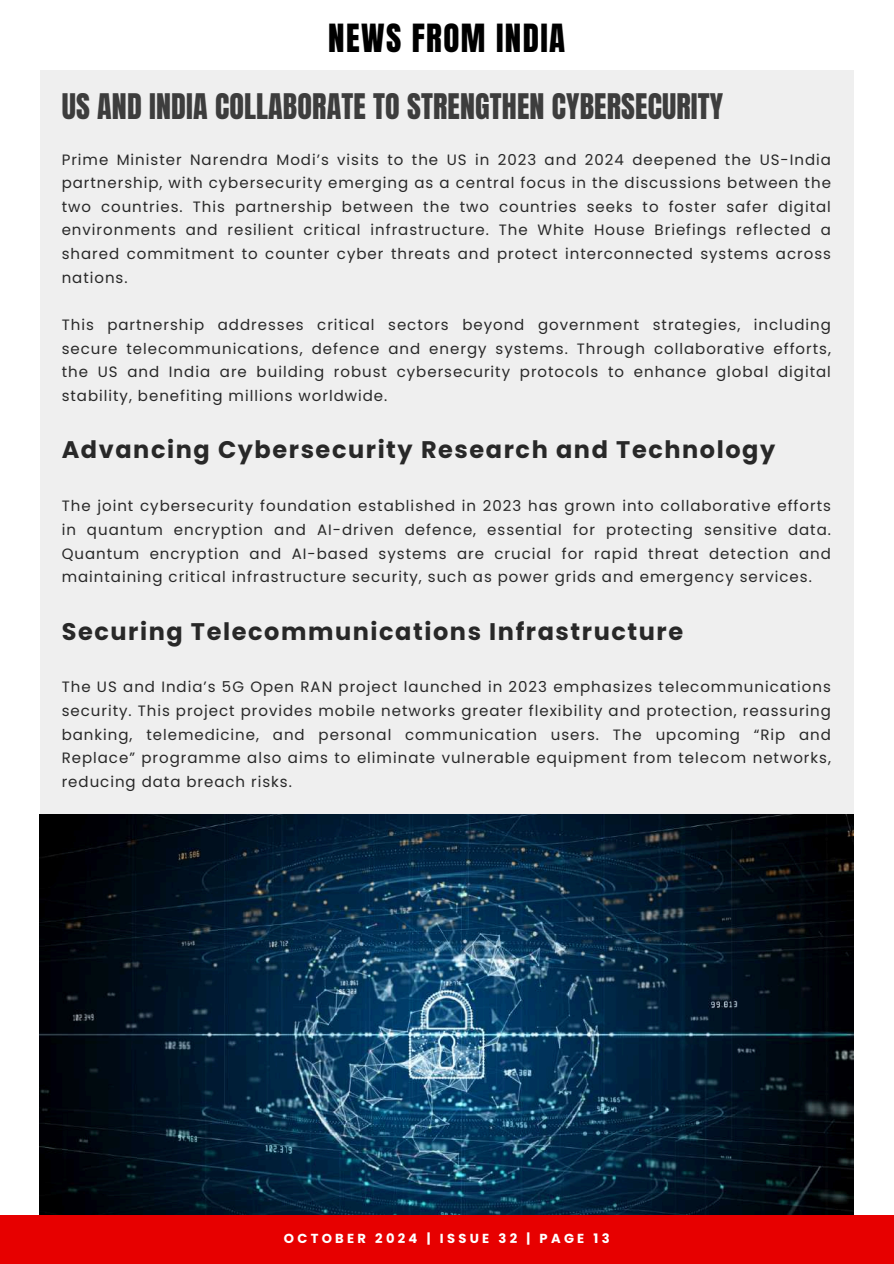
<style>
.page{position:relative;width:894px;height:1264px;background:#fff}
.page>*{position:absolute;margin:0;border:0;box-sizing:border-box;transform-origin:0 0}
.t1{font:33px "Anton";letter-spacing:.04em;color:#000}
.t2{font:30px "Anton";letter-spacing:.005em;color:#3d3d3d}
.t3{font:700 24px "Poppins";letter-spacing:.065em;color:#282828}
.t4{font:15px/23.7px "Poppins";letter-spacing:.065em;color:#282828;text-align:justify}
.t5{font:700 13.05px "Poppins";letter-spacing:.25em;color:#fff}
</style>
<div class="page">
<div style="left:40px;top:71px;width:813px;height:1143px;background:#efefef"></div>
<div style="left:0;top:1215px;width:893px;height:48px;background:#e70000"></div>
<img style="left:40px;top:814px;width:813px;height:400px">
<h1 class="t1" style="left:328px;top:15px;width:238px">NEWS FROM INDIA</h1>
<h2 class="t2" style="left:62px;top:85px;width:663px">US AND INDIA COLLABORATE TO STRENGTHEN CYBERSECURITY</h2>
<p class="t4" style="left:62px;top:147px;width:770px">Prime Minister Narendra Modi’s visits to the US in 2023 and 2024 deepened the US-India partnership, with cybersecurity emerging as a central focus in the discussions between the two countries. This partnership between the two countries seeks to foster safer digital environments and resilient critical infrastructure. The White House Briefings reflected a shared commitment to counter cyber threats and protect interconnected systems across nations.</p>
<p class="t4" style="left:62px;top:313px;width:770px">This partnership addresses critical sectors beyond government strategies, including secure telecommunications, defence and energy systems. Through collaborative efforts, the US and India are building robust cybersecurity protocols to enhance global digital stability, benefiting millions worldwide.</p>
<h3 class="t3" style="left:62px;top:433px;width:715px">Advancing Cybersecurity Research and Technology</h3>
<p class="t4" style="left:62px;top:494px;width:770px">The joint cybersecurity foundation established in 2023 has grown into collaborative efforts in quantum encryption and AI-driven defence, essential for protecting sensitive data.<br>Quantum encryption and AI-based systems are crucial for rapid threat detection and maintaining critical infrastructure security, such as power grids and emergency services.</p>
<h3 class="t3" style="left:62px;top:614px;width:623px">Securing Telecommunications Infrastructure</h3>
<p class="t4" style="left:62px;top:675px;width:770px">The US and India’s 5G Open RAN project launched in 2023 emphasizes telecommunications security. This project provides mobile networks greater flexibility and protection, reassuring banking, telemedicine, and personal communication users. The upcoming “Rip and Replace” programme also aims to eliminate vulnerable equipment from telecom networks, reducing data breach risks.</p>
<p class="t5" style="left:284px;top:1228px;width:327px">OCTOBER 2024 | ISSUE 32 | PAGE 13</p>
</div>
